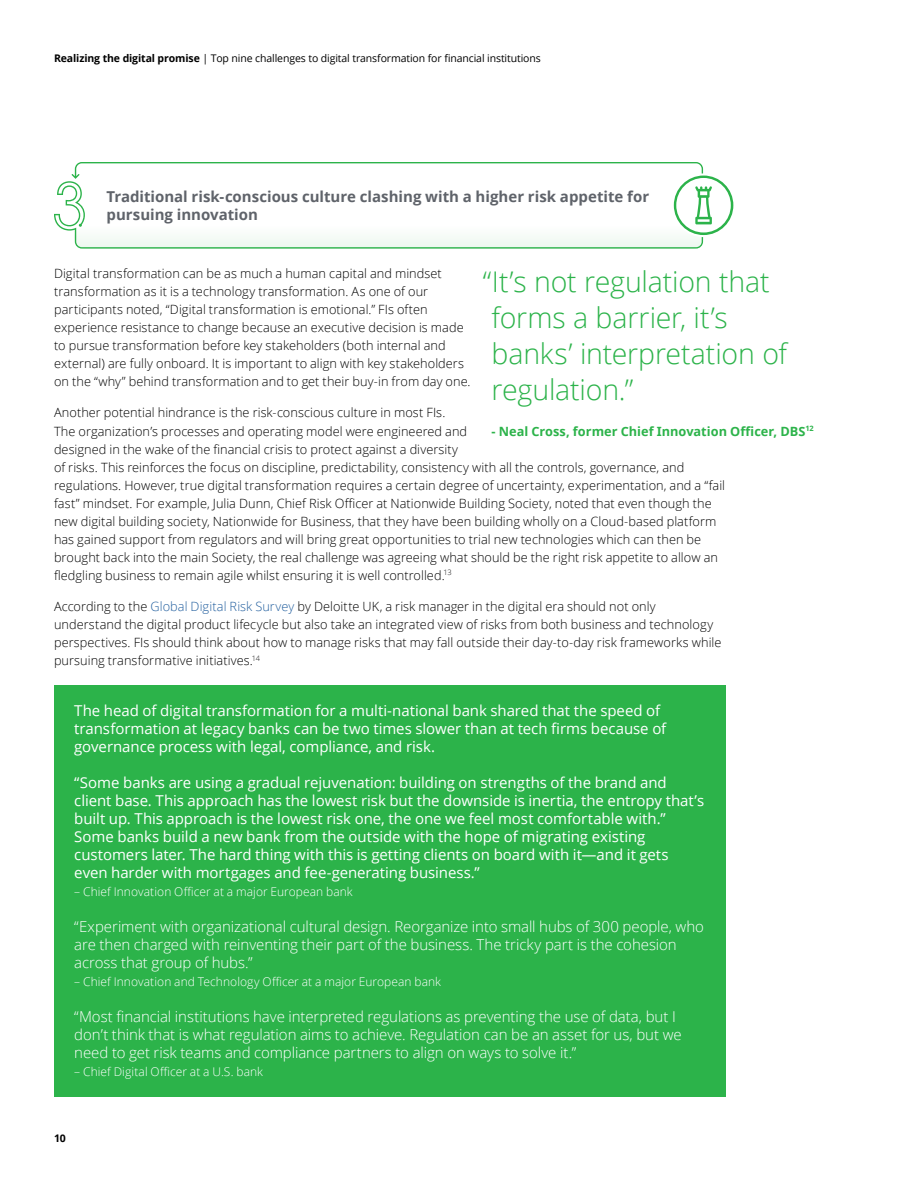
<style>
.page{position:relative;width:918px;height:1188px;background:#fff}
.page>*{position:absolute;margin:0;border:0;box-sizing:border-box;transform-origin:0 0}
.t1{font:300 28.5px/36px "Open Sans";letter-spacing:-.005em;color:#2cb34a}
.t2{font:15px/18px "Open Sans";letter-spacing:-.005em;color:#fff}
.t3{font:300 15px/18px "Open Sans";letter-spacing:-.005em;color:#fff}
.t4{font:700 15px/18px "Open Sans";color:#5f636a}
.t5{font:300 12.75px/18px "Open Sans";letter-spacing:.005em;color:#000}
.t6{font:700 12.75px "Open Sans";letter-spacing:.005em;color:#2cb34a}
.t7{font:300 12px "Open Sans";letter-spacing:.005em;color:#fff}
.t8{font:10.5px "Open Sans";letter-spacing:-.01em;color:#000}
.t9{font:700 10.5px "Open Sans";color:#000}
.s1{font-weight:700}
.s2{color:#215e9e}
</style>
<div class="page">
<svg style="left:54px;top:162px;width:649px;height:87px"></svg>
<svg style="left:672px;top:173px;width:63px;height:64px"></svg>
<svg style="left:674px;top:176px;width:59px;height:59px"></svg>
<div style="left:54px;top:685px;width:671px;height:412px;background:#2cb34a"></div>
<p class="t8" style="left:54px;top:51px;width:488px"><span class="s1">Realizing the digital promise</span> | Top nine challenges to digital transformation for financial institutions</p>
<p class="t4" style="left:107px;top:187px;width:544px">Traditional risk-conscious culture clashing with a higher risk appetite for pursuing innovation</p>
<p class="t5" style="left:54px;top:264px;width:418px">Digital transformation can be as much a human capital and mindset transformation as it is a technology transformation. As one of our participants noted, “Digital transformation is emotional.” FIs often experience resistance to change because an executive decision is made to pursue transformation before key stakeholders (both internal and external) are fully onboard. It is important to align with key stakeholders on the “why” behind transformation and to get their buy-in from day one.</p>
<p class="t5" style="left:54px;top:404px;width:673px">Another potential hindrance is the risk-conscious culture in most FIs.<br>The organization’s processes and operating model were engineered and<br>designed in the wake of the financial crisis to protect against a diversity<br>of risks. This reinforces the focus on discipline, predictability, consistency with all the controls, governance, and regulations. However, true digital transformation requires a certain degree of uncertainty, experimentation, and a “fail fast” mindset. For example, Julia Dunn, Chief Risk Officer at Nationwide Building Society, noted that even though the new digital building society, Nationwide for Business, that they have been building wholly on a Cloud-based platform has gained support from regulators and will bring great opportunities to trial new technologies which can then be brought back into the main Society, the real challenge was agreeing what should be the right risk appetite to allow an fledgling business to remain agile whilst ensuring it is well controlled.<sup>13</sup></p>
<p class="t5" style="left:54px;top:597px;width:669px">According to the <span class="s2">Global Digital Risk Survey</span> by Deloitte UK, a risk manager in the digital era should not only understand the digital product lifecycle but also take an integrated view of risks from both business and technology perspectives. FIs should think about how to manage risks that may fall outside their day-to-day risk frameworks while pursuing transformative initiatives.<sup>14</sup></p>
<h1 class="t1" style="left:492px;top:263px;width:297px;text-indent:-9px">“It’s not regulation that forms a barrier, it’s banks’ interpretation of regulation.”</h1>
<p class="t6" style="left:492px;top:422px;width:324px">- Neal Cross, former Chief Innovation Officer, DBS<sup>12</sup></p>
<p class="t2" style="left:74px;top:702px;width:594px">The head of digital transformation for a multi-national bank shared that the speed of transformation at legacy banks can be two times slower than at tech firms because of governance process with legal, compliance, and risk.</p>
<p class="t2" style="left:74px;top:774px;width:631px">“Some banks are using a gradual rejuvenation: building on strengths of the brand and client base. This approach has the lowest risk but the downside is inertia, the entropy that’s built up. This approach is the lowest risk one, the one we feel most comfortable with.” Some banks build a new bank from the outside with the hope of migrating existing customers later. The hard thing with this is getting clients on board with it—and it gets even harder with mortgages and fee-generating business.”</p>
<p class="t7" style="left:74px;top:884px;width:280px">– Chief Innovation Officer at a major European bank</p>
<p class="t3" style="left:74px;top:917px;width:631px">“Experiment with organizational cultural design. Reorganize into small hubs of 300 people, who are then charged with reinventing their part of the business. The tricky part is the cohesion across that group of hubs.”</p>
<p class="t7" style="left:74px;top:974px;width:368px">– Chief Innovation and Technology Officer at a major European bank</p>
<p class="t3" style="left:74px;top:1007px;width:609px">“Most financial institutions have interpreted regulations as preventing the use of data, but I don’t think that is what regulation aims to achieve. Regulation can be an asset for us, but we need to get risk teams and compliance partners to align on ways to solve it.”</p>
<p class="t7" style="left:74px;top:1064px;width:190px">– Chief Digital Officer at a U.S. bank</p>
<p class="t9" style="left:54px;top:1131px;width:13px">10</p>
</div>
